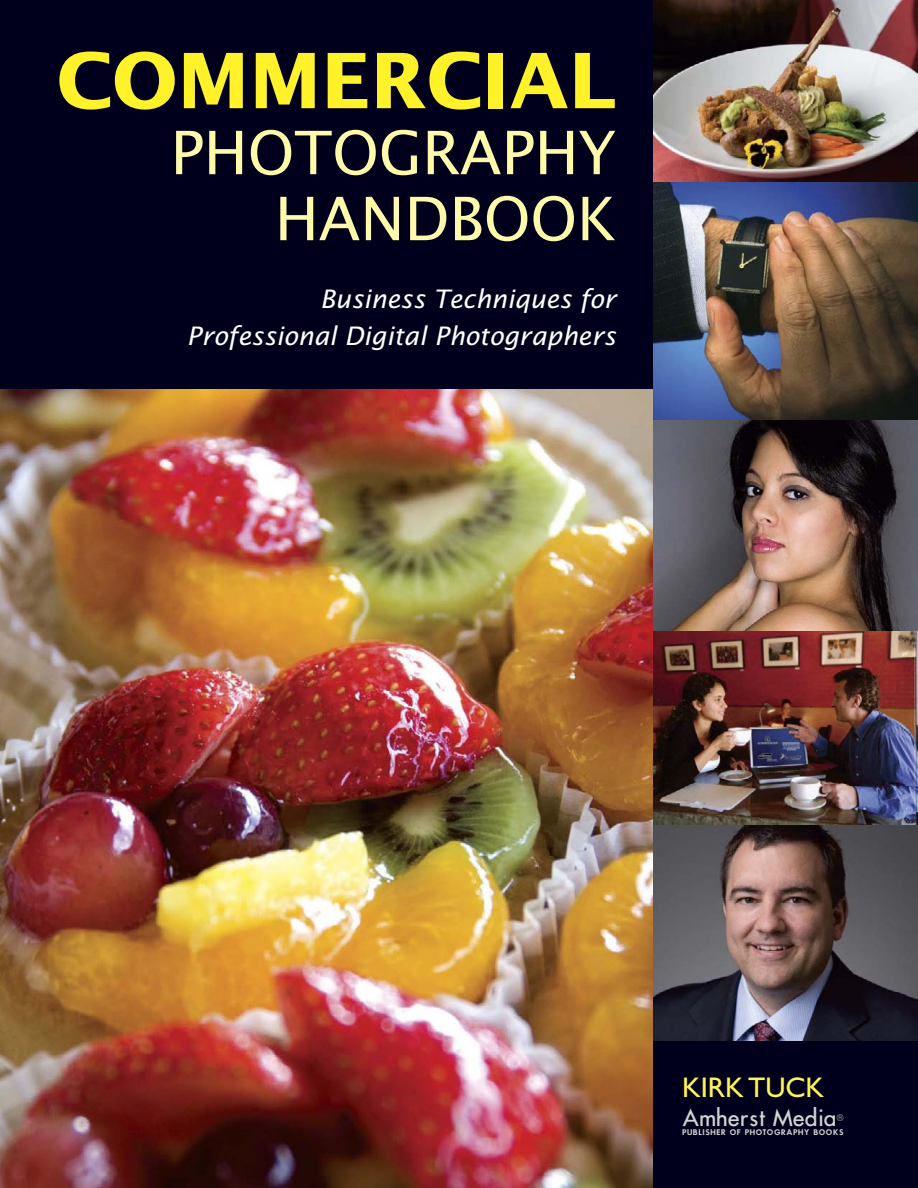
<style>
.page{position:relative;width:918px;height:1188px;background:#fff}
.page>*{position:absolute;margin:0;border:0;box-sizing:border-box;transform-origin:0 0}
.t1{font:700 76.5px "Lucida Sans";color:#fff12a}
.t2{font:60px/66px "Lucida Sans";color:#fffaaa;text-align:right}
.t3{font:28.5px "Gill Sans";color:#fff455}
.t4{font:italic 25.5px/37.5px "Lucida Sans";color:#fff;text-align:right}
.t5{font:500 22.5px "Futura";color:#d4d4d4}
.t6{font:500 9px "Futura";color:#d4d4d4}
.t7{font:600 7.2px "Futura";letter-spacing:.08em;color:#d4d4d4}
</style>
<div class="page">
<img style="left:0;top:388px;width:653px;height:800px">
<div style="left:0;top:0;width:659px;height:388px;background:#00001c"></div>
<img style="left:653px;top:824px;width:265px;height:218px">
<img style="left:653px;top:182px;width:265px;height:238px">
<img style="left:653px;top:0;width:265px;height:182px">
<div style="left:653px;top:1042px;width:265px;height:146px;background:#00001c"></div>
<svg style="left:653px;top:420px;width:265px;height:211px;background:#695853"></svg>
<img style="left:653px;top:631px;width:265px;height:193px">
<h1 class="t1" style="left:57px;top:49px;width:561px">COMMERCIAL</h1>
<h2 class="t2" style="left:171px;top:124px;width:447px">PHOTOGRAPHY<br>HANDBOOK</h2>
<p class="t4" style="left:187px;top:282px;width:431px">Business Techniques for<br>Professional Digital Photographers</p>
<p class="t3" style="left:682px;top:1077px;width:144px">KIRK TUCK</p>
<p class="t5" style="left:682px;top:1105px;width:156px">Amherst Media</p>
<p class="t6" style="left:837px;top:1112px;width:9px">®</p>
<p class="t7" style="left:682px;top:1128px;width:163px">PUBLISHER OF PHOTOGRAPHY BOOKS</p>
</div>
